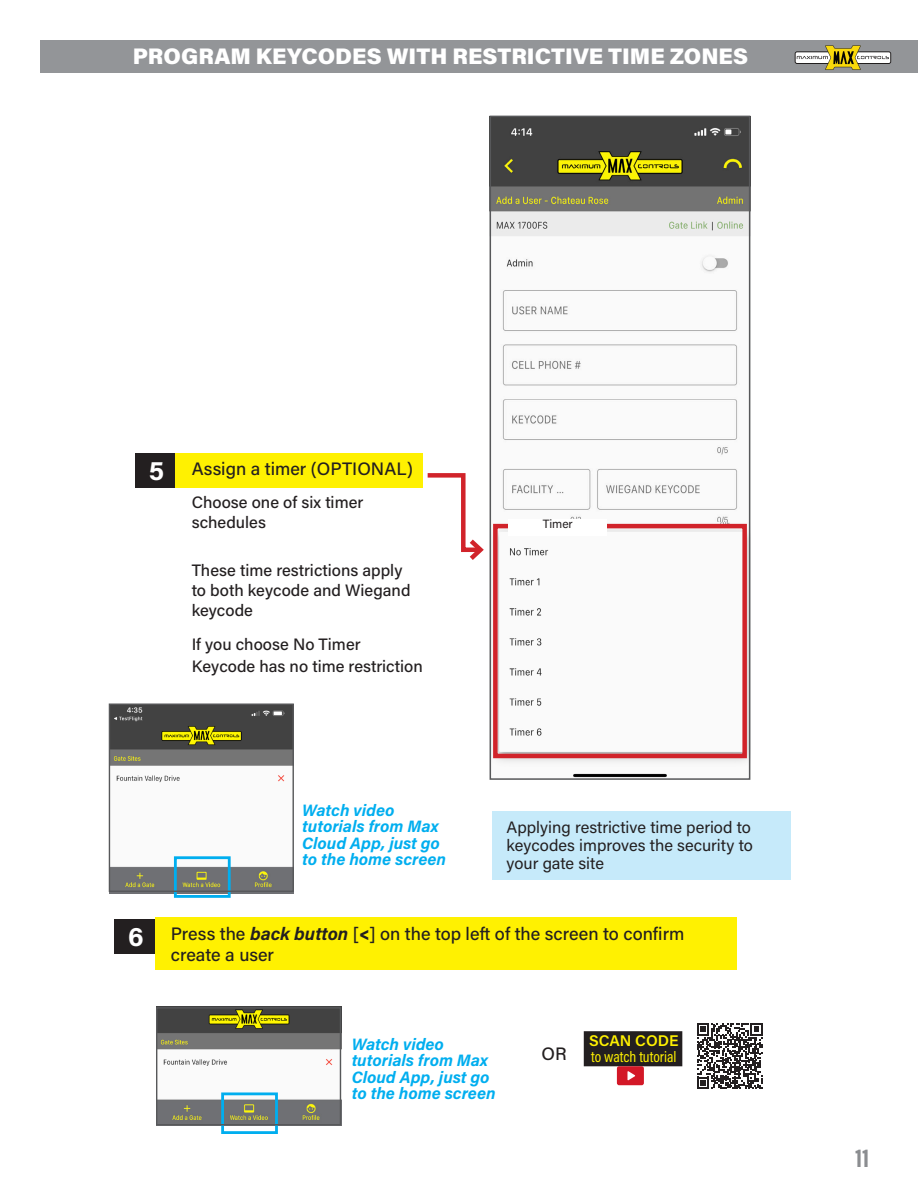
<style>
.page{position:relative;width:918px;height:1188px;background:#fff}
.page>*{position:absolute;margin:0;border:0;box-sizing:border-box;transform-origin:0 0}
.t1{font:700 26.25px "Acumin Pro Cond";color:#8b8d90}
.t2{font:900 22.5px "Acumin Pro";color:#fff}
.t3{font:500 18px/21.6px "Acumin Pro";color:#231f20}
.t4{font:500 16.5px/19.8px "Acumin Pro";color:#231f20}
.t5{font:italic 700 16.5px/16.5px "Acumin Pro";color:#00aeef}
.t6{font:16.5px/18px "Acumin Pro";color:#231f20;text-align:justify}
.t7{font:15.45px "Acumin Pro Cond";letter-spacing:-.005em;color:#fff101}
.t8{font:600 15.45px "Acumin Pro";color:#fff101}
.t9{font:12px "Acumin Pro";color:#231f20}
.s1{font-weight:700;font-size:27px;color:#fff}
.s2{font-weight:700;font-style:italic}
.s3{font-weight:900}
</style>
<div class="page">
<div style="left:40px;top:40px;width:878px;height:33px;background:#939598"></div>
<svg style="left:795px;top:51px;width:96px;height:13px"></svg>
<svg style="left:796px;top:52px;width:94px;height:11px"></svg>
<svg style="left:797px;top:45px;width:92px;height:25px"></svg>
<img style="left:493px;top:117px;width:258px;height:406px">
<img style="left:493px;top:523px;width:258px;height:257px">
<div style="left:135px;top:454px;width:41px;height:34px;background:#231f20"></div>
<div style="left:176px;top:454px;width:247px;height:34px;background:#fff101"></div>
<div style="left:115px;top:919px;width:40px;height:34px;background:#231f20"></div>
<div style="left:155px;top:917px;width:582px;height:53px;background:#fff101"></div>
<div style="left:493px;top:524px;width:254px;height:234px;border:4px solid #d1232a"></div>
<div style="left:509px;top:520px;width:98px;height:16px;background:#fff"></div>
<div style="left:490px;top:116px;width:260px;height:664px;border:2px solid #57585a"></div>
<svg style="left:427px;top:473px;width:57px;height:87px"></svg>
<img style="left:109px;top:856px;width:185px;height:37px">
<img style="left:111px;top:705px;width:181px;height:78px">
<div style="left:174px;top:856px;width:57px;height:42px;border:3px solid #00aeef"></div>
<div style="left:109px;top:703px;width:185px;height:189px;border:1px solid #57585a"></div>
<div style="left:585px;top:1032px;width:97px;height:34px;background:#231f20"></div>
<div style="left:584px;top:1031px;width:98px;height:35px;border:2px solid #231f20"></div>
<svg style="left:697px;top:1023px;width:66px;height:66px"></svg>
<svg style="left:617px;top:1066px;width:27px;height:19px"></svg>
<img style="left:157px;top:1099px;width:184px;height:27px">
<img style="left:157px;top:1006px;width:184px;height:60px">
<div style="left:221px;top:1092px;width:57px;height:42px;border:3px solid #00aeef"></div>
<div style="left:156px;top:1007px;width:185px;height:118px;border:1px solid #57585a"></div>
<div style="left:492px;top:811px;width:299px;height:68px;background:#c6eafa"></div>
<h2 class="t2" style="left:133px;top:41px;width:617px">PROGRAM KEYCODES WITH RESTRICTIVE TIME ZONES</h2>
<p class="t3" style="left:149px;top:457px;width:266px"><span class="s1">5</span> Assign a timer (OPTIONAL)</p>
<p class="t4" style="left:192px;top:492px;width:173px">Choose one of six timer schedules</p>
<p class="t4" style="left:192px;top:560px;width:220px">These time restrictions apply to both keycode and Wiegand keycode</p>
<p class="t4" style="left:192px;top:633px;width:233px;line-height:21.6px">If you choose No Timer<br>Keycode has no time restriction</p>
<p class="t5" style="left:302px;top:801px;width:145px">Watch video tutorials from Max<br>Cloud App, just go to the home screen</p>
<p class="t9" style="left:543px;top:516px;width:32px">Timer</p>
<p class="t6" style="left:506px;top:817px;width:248px">Applying restrictive time period to keycodes improves the security to your gate site</p>
<p class="t3" style="left:171px;top:922px;width:515px;text-indent:-43px"><span class="s1">6</span> Press the <span class="s2">back button</span> [<span class="s3">&lt;</span>] on the top left of the screen to confirm create a user</p>
<p class="t5" style="left:352px;top:1035px;width:145px">Watch video tutorials from Max<br>Cloud App, just go to the home screen</p>
<p class="t3" style="left:542px;top:1042px;width:27px">OR</p>
<p class="t8" style="left:589px;top:1030px;width:91px">SCAN CODE</p>
<p class="t7" style="left:591px;top:1047px;width:87px">to watch tutorial</p>
<h1 class="t1" style="left:855px;top:1140px;width:16px">11</h1>
</div>
